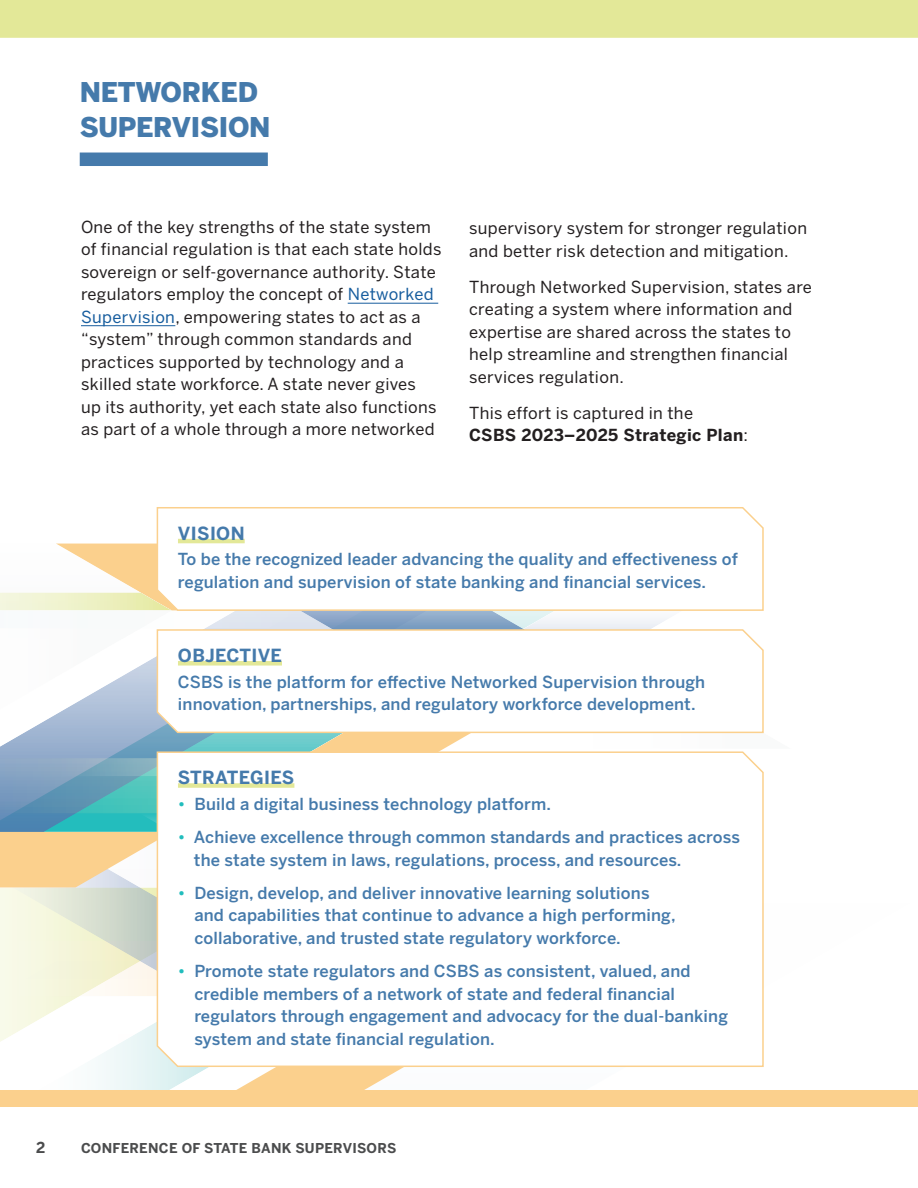
<style>
.page{position:relative;width:918px;height:1188px;background:#fff}
.page>*{position:absolute;margin:0;border:0;box-sizing:border-box;transform-origin:0 0}
.t1{font:900 27px/34.5px "Benton Sans";letter-spacing:-.01em;color:#457aab}
.t2{font:700 18px "Benton Sans";letter-spacing:.02em;color:#457aab}
.t3{font:500 16.5px/22.5px "Benton Sans";letter-spacing:.01em;color:#457aab}
.t4{font:16.5px/22.5px "Benton Sans";letter-spacing:.02em;color:#231f20}
.t5{font:700 15px "Benton Sans";color:#4b4c4d}
.t6{font:700 13.5px "Benton Sans";letter-spacing:.02em;color:#4b4c4d}
.s1{color:#175d9e}
.s2{font-weight:700}
.s3{color:#21bdbd}
</style>
<div class="page">
<svg style="left:0;top:788px;width:156px;height:25px;background:#58a5b7"></svg>
<svg style="left:0;top:996px;width:156px;height:38px"></svg>
<svg style="left:0;top:1034px;width:486px;height:57px"></svg>
<svg style="left:0;top:544px;width:668px;height:244px"></svg>
<svg style="left:0;top:813px;width:156px;height:183px;background:#dbdec5"></svg>
<div style="left:80px;top:153px;width:188px;height:13px;background:#457aab"></div>
<hr style="left:348px;top:303px;width:90px;height:1px;background:#175d9e">
<hr style="left:81px;top:325px;width:94px;height:1px;background:#175d9e">
<div style="left:0;top:0;width:918px;height:38px;background:#e3e898"></div>
<div style="left:0;top:1091px;width:918px;height:16px;background:#fbd08d"></div>
<svg style="left:156px;top:507px;width:608px;height:105px"></svg>
<hr style="left:178px;top:539px;width:67px;height:4px;background:#e3e898">
<svg style="left:156px;top:628px;width:608px;height:106px"></svg>
<div style="left:178px;top:661px;width:104px;height:5px;background:#e3e898"></div>
<svg style="left:156px;top:751px;width:608px;height:317px"></svg>
<div style="left:178px;top:783px;width:116px;height:5px;background:#e3e898"></div>
<h1 class="t1" style="left:80px;top:76px;width:192px">NETWORKED<br>SUPERVISION</h1>
<p class="t4" style="left:81px;top:216px;width:362px">One of the key strengths of the state system of financial regulation is that each state holds sovereign or self-governance authority. State regulators employ the concept of <span class="s1">Networked Supervision</span>, empowering states to act as a “system” through common standards and practices supported by technology and a skilled state workforce. A state never gives<br>up its authority, yet each state also functions as part of a whole through a more networked</p>
<p class="t4" style="left:469px;top:217px;width:339px">supervisory system for stronger regulation and better risk detection and mitigation.</p>
<p class="t4" style="left:469px;top:276px;width:344px">Through Networked Supervision, states are creating a system where information and expertise are shared across the states to help streamline and strengthen financial services regulation.</p>
<p class="t4" style="left:469px;top:402px;width:280px">This effort is captured in the<br><span class="s2">CSBS 2023–2025 Strategic Plan</span>:</p>
<p class="t2" style="left:178px;top:522px;width:68px">VISION</p>
<p class="t3" style="left:178px;top:548px;width:561px">To be the recognized leader advancing the quality and effectiveness of regulation and supervision of state banking and financial services.</p>
<p class="t2" style="left:178px;top:644px;width:106px">OBJECTIVE</p>
<p class="t3" style="left:178px;top:670px;width:529px">CSBS is the platform for effective Networked Supervision through innovation, partnerships, and regulatory workforce development.</p>
<p class="t2" style="left:178px;top:766px;width:118px">STRATEGIES</p>
<p class="t3" style="left:178px;top:793px;width:375px"><span class="s3">•</span> Build a digital business technology platform.</p>
<p class="t3" style="left:194px;top:826px;width:548px;text-indent:-16px"><span class="s3">•</span> Achieve excellence through common standards and practices across the state system in laws, regulations, process, and resources.</p>
<p class="t3" style="left:194px;top:882px;width:483px;text-indent:-16px"><span class="s3">•</span> Design, develop, and deliver innovative learning solutions and capabilities that continue to advance a high performing, collaborative, and trusted state regulatory workforce.</p>
<p class="t3" style="left:194px;top:960px;width:535px;text-indent:-16px"><span class="s3">•</span> Promote state regulators and CSBS as consistent, valued, and credible members of a network of state and federal financial regulators through engagement and advocacy for the dual-banking system and state financial regulation.</p>
<p class="t5" style="left:36px;top:1138px;width:11px">2</p>
<p class="t6" style="left:81px;top:1139px;width:317px">CONFERENCE OF STATE BANK SUPERVISORS</p>
</div>
